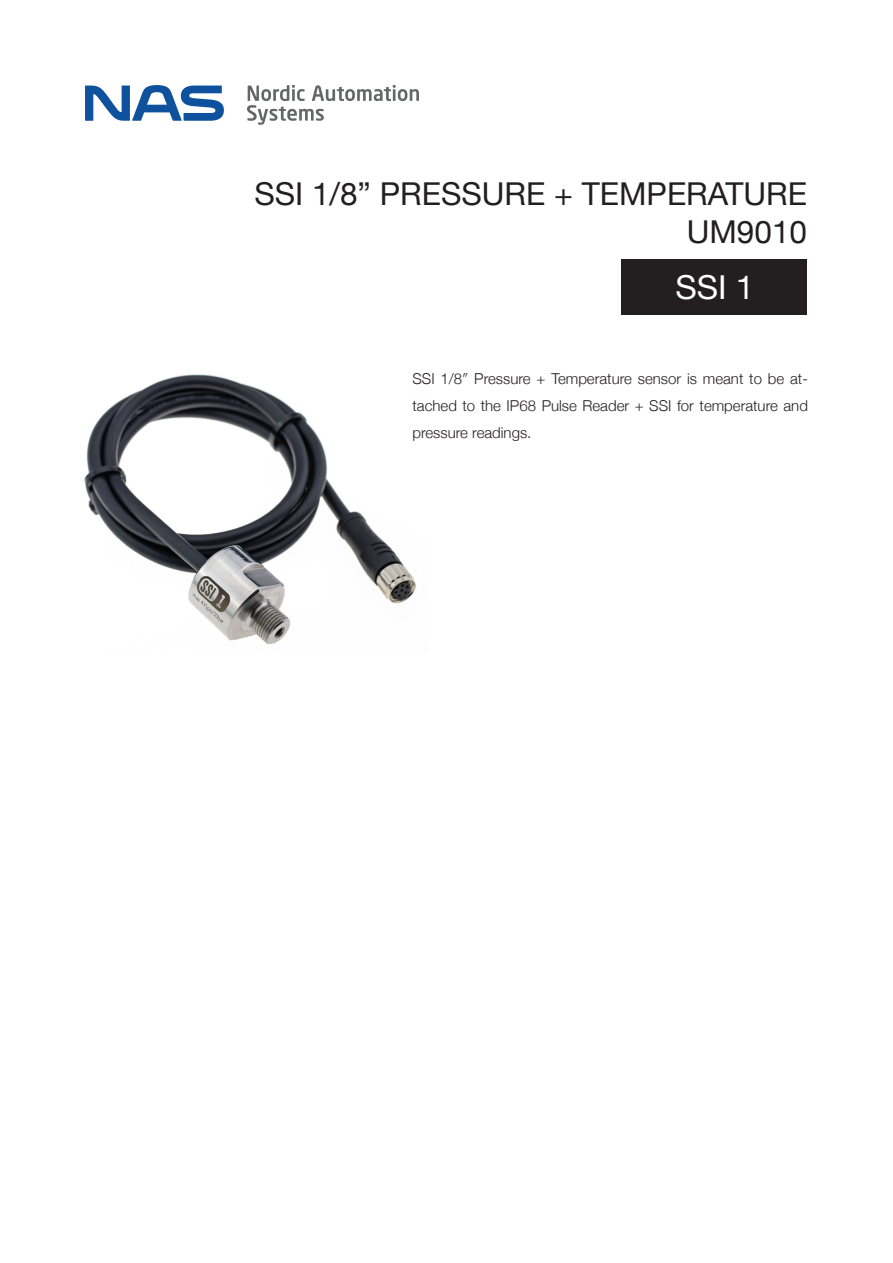
<style>
.page{position:relative;width:893px;height:1263px;background:#fff}
.page>*{position:absolute;margin:0;border:0;box-sizing:border-box;transform-origin:0 0}
.t1{font:33px "Helvetica Neue";color:#fff}
.t2{font:31.5px/37.8px "Helvetica Neue";color:#231f20;text-align:right}
.t3{font:300 15px/27px "Helvetica Neue";color:#231f20;text-align:justify}
</style>
<div class="page">
<svg style="left:85px;top:85px;width:139px;height:36px"></svg>
<svg style="left:247px;top:85px;width:172px;height:40px"></svg>
<div style="left:622px;top:259px;width:185px;height:56px;background:#231f20"></div>
<img style="left:84px;top:374px;width:332px;height:271px">
<h2 class="t2" style="left:254px;top:177px;width:554px">SSI 1/8” PRESSURE + TEMPERATURE<br>UM9010</h2>
<h1 class="t1" style="left:675px;top:264px;width:80px">SSI 1</h1>
<p class="t3" style="left:412px;top:364px;width:397px">SSI 1/8″ Pressure + Temperature sensor is meant to be at&shy;tached to the IP68 Pulse Reader + SSI for temperature and pressure readings.</p>
</div>
